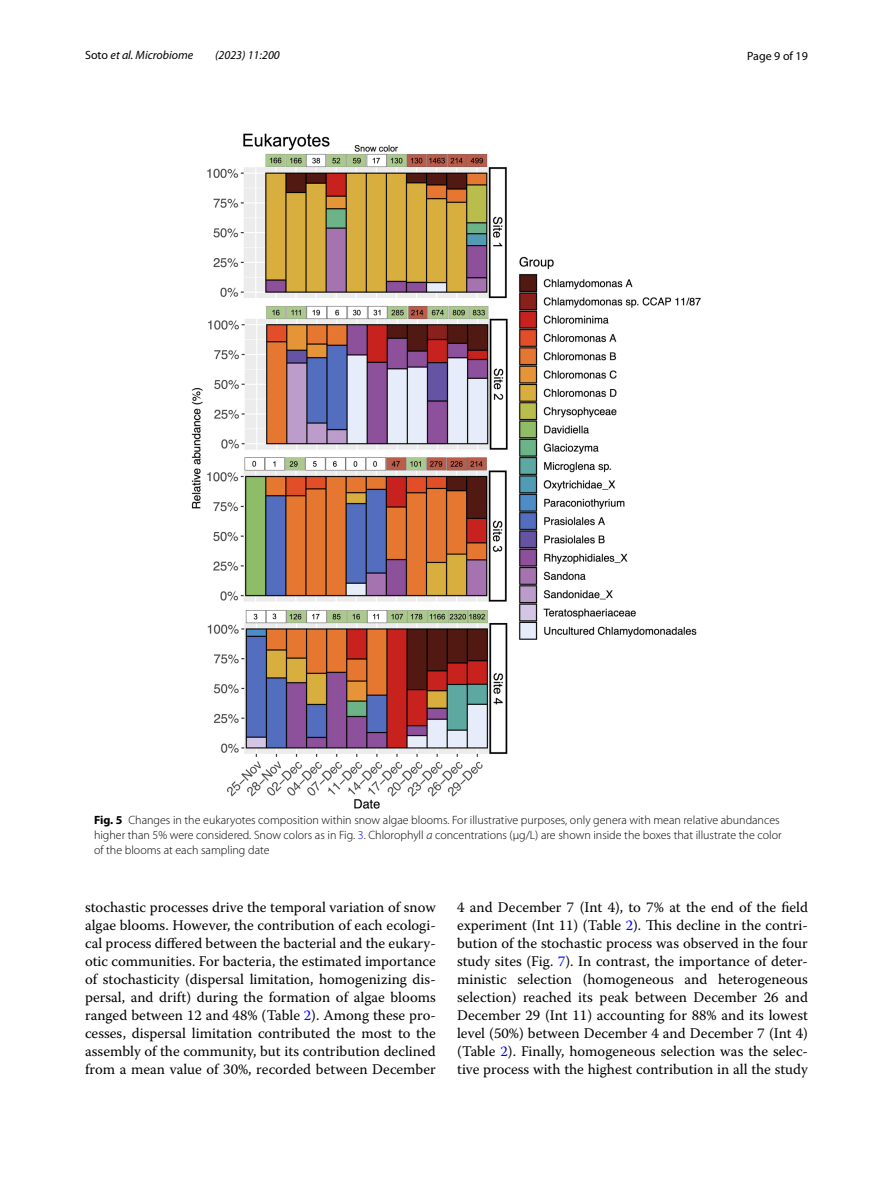
<style>
.page{position:relative;width:893px;height:1187px;background:#fff}
.page>*{position:absolute;margin:0;border:0;box-sizing:border-box;transform-origin:0 0}
.t1{font:14.7px/18px "Warnock Pro";color:#000;text-align:justify}
.t2{font:300 12px/15px "Myriad Pro";color:#000}
.t3{font:italic 12px "Myriad Pro";color:#000}
.t4{font:12px "Myriad Pro";color:#000}
.s1{font-style:normal}
.s2{font-weight:700}
.s3{color:#00f}
.s4{font-style:italic}
</style>
<div class="page">
<img style="left:191px;top:133px;width:510px;height:676px">
<p class="t3" style="left:85px;top:48px;width:110px"><span class="s1">Soto</span> et al. Microbiome</p>
<p class="t3" style="left:215px;top:48px;width:66px">(2023) 11:200</p>
<p class="t4" style="left:747px;top:48px;width:62px">Page 9 of 19</p>
<p class="t2" style="left:94px;top:813px;width:689px"><span class="s2">Fig. 5</span> Changes in the eukaryotes composition within snow algae blooms. For illustrative purposes, only genera with mean relative abundances higher than 5% were considered. Snow colors as in Fig. <span class="s3">3</span>. Chlorophyll <span class="s4">a</span> concentrations (μg/L) are shown inside the boxes that illustrate the color of the blooms at each sampling date</p>
<p class="t1" style="left:85px;top:897px;width:352px">stochastic processes drive the temporal variation of snow algae blooms. However, the contribution of each ecologi&shy;cal process differed between the bacterial and the eukary&shy;otic communities. For bacteria, the estimated importance of stochasticity (dispersal limitation, homogenizing dis&shy;persal, and drift) during the formation of algae blooms ranged between 12 and 48% (Table <span class="s3">2</span>). Among these pro&shy;cesses, dispersal limitation contributed the most to the assembly of the community, but its contribution declined from a mean value of 30%, recorded between December</p>
<p class="t1" style="left:457px;top:897px;width:352px">4 and December 7 (Int 4), to 7% at the end of the field experiment (Int 11) (Table <span class="s3">2</span>). This decline in the contri&shy;bution of the stochastic process was observed in the four study sites (Fig. <span class="s3">7</span>). In contrast, the importance of deter&shy;ministic selection (homogeneous and heterogeneous selection) reached its peak between December 26 and December 29 (Int 11) accounting for 88% and its lowest level (50%) between December 4 and December 7 (Int 4) (Table <span class="s3">2</span>). Finally, homogeneous selection was the selec&shy;tive process with the highest contribution in all the study</p>
</div>
